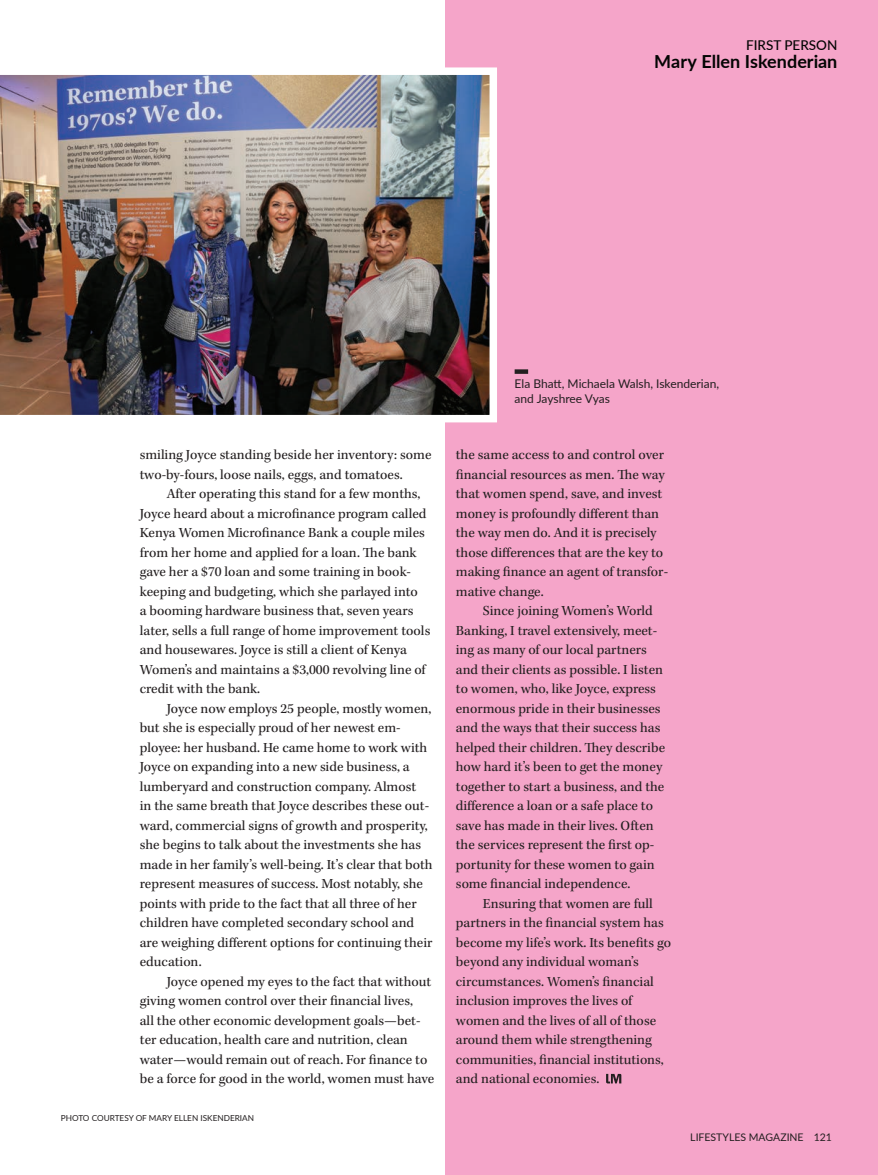
<style>
.page{position:relative;width:878px;height:1175px;background:#fff}
.page>*{position:absolute;margin:0;border:0;box-sizing:border-box;transform-origin:0 0}
.t1{font:700 18px "Lato";color:#040504}
.Body_Copy{font:14.25px/19.5px "Kepler Std";color:#231f20}
.t2{font:500 13.5px "Lato";color:#040504}
.Captions_-_Black{font:12px/15px "Lato";color:#231f20}
.t3{font:10.5px "Lato";color:#231f20}
.Photo_By-line_-_Blac{font:8.25px "Lato";color:#231f20}
.s1{color:#f5a5c9}
</style>
<div class="page">
<div style="left:446px;top:0;width:432px;height:1174px;background:#f5a5c9"></div>
<svg style="left:606px;top:1073px;width:15px;height:10px"></svg>
<img style="left:0;top:64px;width:497px;height:362px">
<div style="left:514px;top:369px;width:14px;height:5px;background:#231f20"></div>
<p class="t2" style="left:746px;top:35px;width:93px">FIRST PERSON</p>
<p class="t1" style="left:654px;top:48px;width:185px">Mary Ellen Iskenderian</p>
<p class="Body_Copy" style="left:140px;top:445px;width:293px">smiling Joyce standing beside her inventory: some two-by-fours, loose nails, eggs, and tomatoes.</p>
<p class="Body_Copy" style="left:140px;top:484px;width:292px;text-indent:27px">After operating this stand for a few months, Joyce heard about a microfinance program called Kenya Women Microfinance Bank a couple miles from her home and applied for a loan. The bank gave her a $70 loan and some training in book&shy;keeping and budgeting, which she parlayed into<br>a booming hardware business that, seven years later, sells a full range of home improvement tools and housewares. Joyce is still a client of Kenya Women’s and maintains a $3,000 revolving line of credit with the bank.</p>
<p class="Body_Copy" style="left:140px;top:699px;width:294px;text-indent:27px">Joyce now employs 25 people, mostly women, but she is especially proud of her newest em&shy;ployee: her husband. He came home to work with Joyce on expanding into a new side business, a lumberyard and construction company. Almost<br>in the same breath that Joyce describes these out&shy;ward, commercial signs of growth and prosperity, she begins to talk about the investments she has made in her family’s well-being. It’s clear that both represent measures of success. Most notably, she points with pride to the fact that all three of her children have completed secondary school and are weighing different options for continuing their education.</p>
<p class="Body_Copy" style="left:140px;top:972px;width:296px;text-indent:27px">Joyce opened my eyes to the fact that without giving women control over their financial lives,<br>all the other economic development goals—bet&shy;ter education, health care and nutrition, clean water—would remain out of reach. For finance to be a force for good in the world, women must have</p>
<p class="Photo_By-line_-_Blac" style="left:61px;top:1111px;width:195px">PHOTO COURTESY OF MARY ELLEN ISKENDERIAN</p>
<p class="Captions_-_Black" style="left:514px;top:375px;width:206px">Ela Bhatt, Michaela Walsh, Iskenderian, and Jayshree Vyas</p>
<p class="Body_Copy" style="left:456px;top:445px;width:214px">the same access to and control over financial resources as men. The way that women spend, save, and invest money is profoundly different than the way men do. And it is precisely those differences that are the key to making finance an agent of transfor&shy;mative change.</p>
<p class="Body_Copy" style="left:456px;top:601px;width:211px;text-indent:27px">Since joining Women’s World Banking, I travel extensively, meet&shy;ing as many of our local partners and their clients as possible. I listen to women, who, like Joyce, express enormous pride in their businesses and the ways that their success has helped their children. They describe how hard it’s been to get the money together to start a business, and the difference a loan or a safe place to save has made in their lives. Often the services represent the first op&shy;portunity for these women to gain some financial independence.</p>
<p class="Body_Copy" style="left:456px;top:894px;width:217px;text-indent:27px">Ensuring that women are full partners in the financial system has become my life’s work. Its benefits go beyond any individual woman’s circumstances. Women’s financial inclusion improves the lives of women and the lives of all of those around them while strengthening communities, financial institutions, and national economies.</p>
<p class="t3" style="left:614px;top:1129px;width:219px"><span class="s1">WINTER 2022</span> LIFESTYLES MAGAZINE 121</p>
</div>
